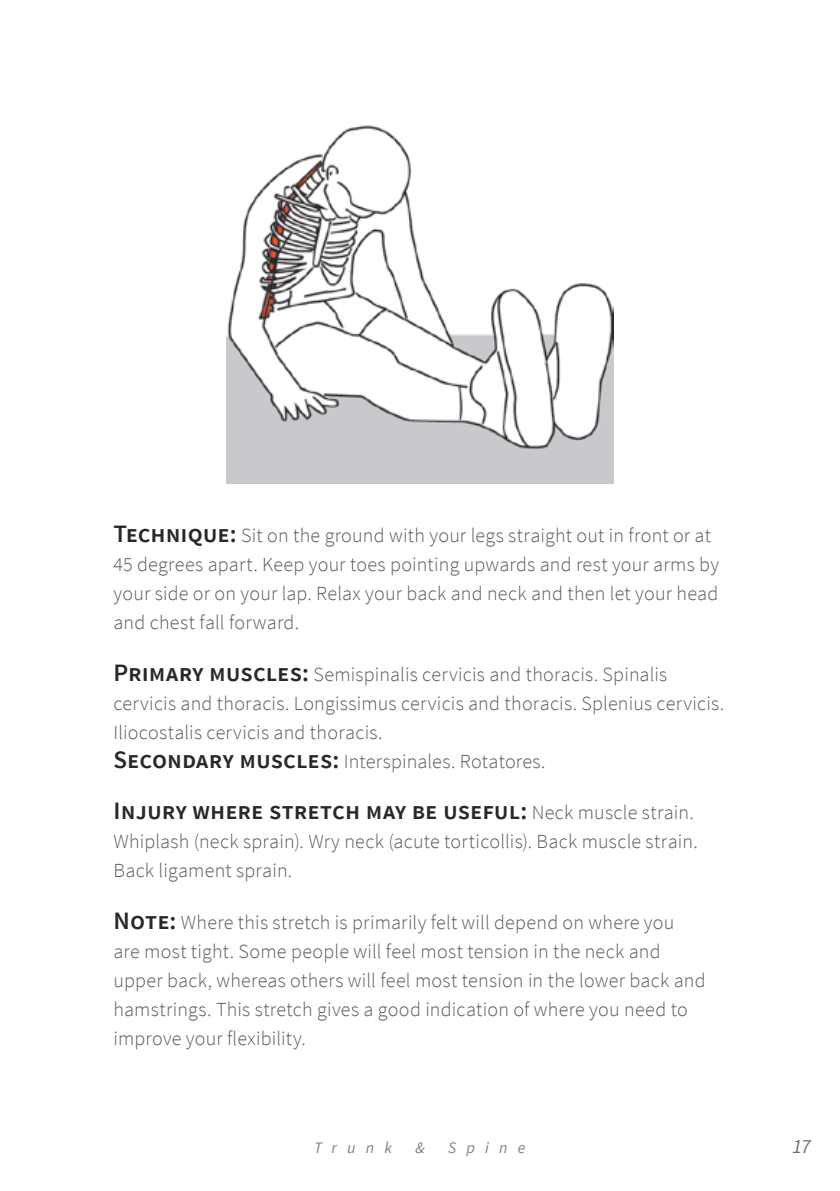
<style>
.page{position:relative;width:840px;height:1191px;background:#fff}
.page>*{position:absolute;margin:0;border:0;box-sizing:border-box;transform-origin:0 0}
.t1{font:600 25px "Source Sans Pro";letter-spacing:.005em;color:#292829}
.t2{font:300 20px/29px "Source Sans Pro";letter-spacing:.01em;color:#58595b}
.t3{font:italic 20px "Source Sans Pro";color:#6d6e71}
.t4{font:italic 16px "Source Sans Pro";letter-spacing:.64em;color:#808285}
.s1{font-weight:600;font-size:25px;color:#292829}
.s2{font-weight:300;font-size:20px;color:#58595b}
</style>
<div class="page">
<img style="left:226px;top:125px;width:387px;height:358px">
<p class="t2" style="left:113px;top:520px;width:606px"><span class="s1">Technique:</span> Sit on the ground with your legs straight out in front or at 45 degrees apart. Keep your toes pointing upwards and rest your arms by your side or on your lap. Relax your back and neck and then let your head and chest fall forward.</p>
<p class="t2" style="left:113px;top:659px;width:612px"><span class="s1">Primary muscles:</span> Semispinalis cervicis and thoracis. Spinalis cervicis and thoracis. Longissimus cervicis and thoracis. Splenius cervicis.<br>Iliocostalis cervicis and thoracis.<br><span class="s1">Secondary muscles:</span> Interspinales. Rotatores.</p>
<p class="t1" style="left:113px;top:794px;width:581px">Injury where stretch may be useful: <span class="s2">Neck muscle strain.</span></p>
<p class="t2" style="left:113px;top:826px;width:585px">Whiplash (neck sprain). Wry neck (acute torticollis). Back muscle strain.<br>Back ligament sprain.</p>
<p class="t2" style="left:113px;top:907px;width:593px"><span class="s1">Note:</span> Where this stretch is primarily felt will depend on where you are most tight. Some people will feel most tension in the neck and upper back, whereas others will feel most tension in the lower back and hamstrings. This stretch gives a good indication of where you need to improve your flexibility.</p>
<p class="t4" style="left:314px;top:1137px;width:80px">Trunk</p>
<p class="t4" style="left:415px;top:1137px;width:11px">&amp;</p>
<p class="t4" style="left:448px;top:1137px;width:79px">Spine</p>
<p class="t3" style="left:792px;top:1133px;width:20px">17</p>
</div>
